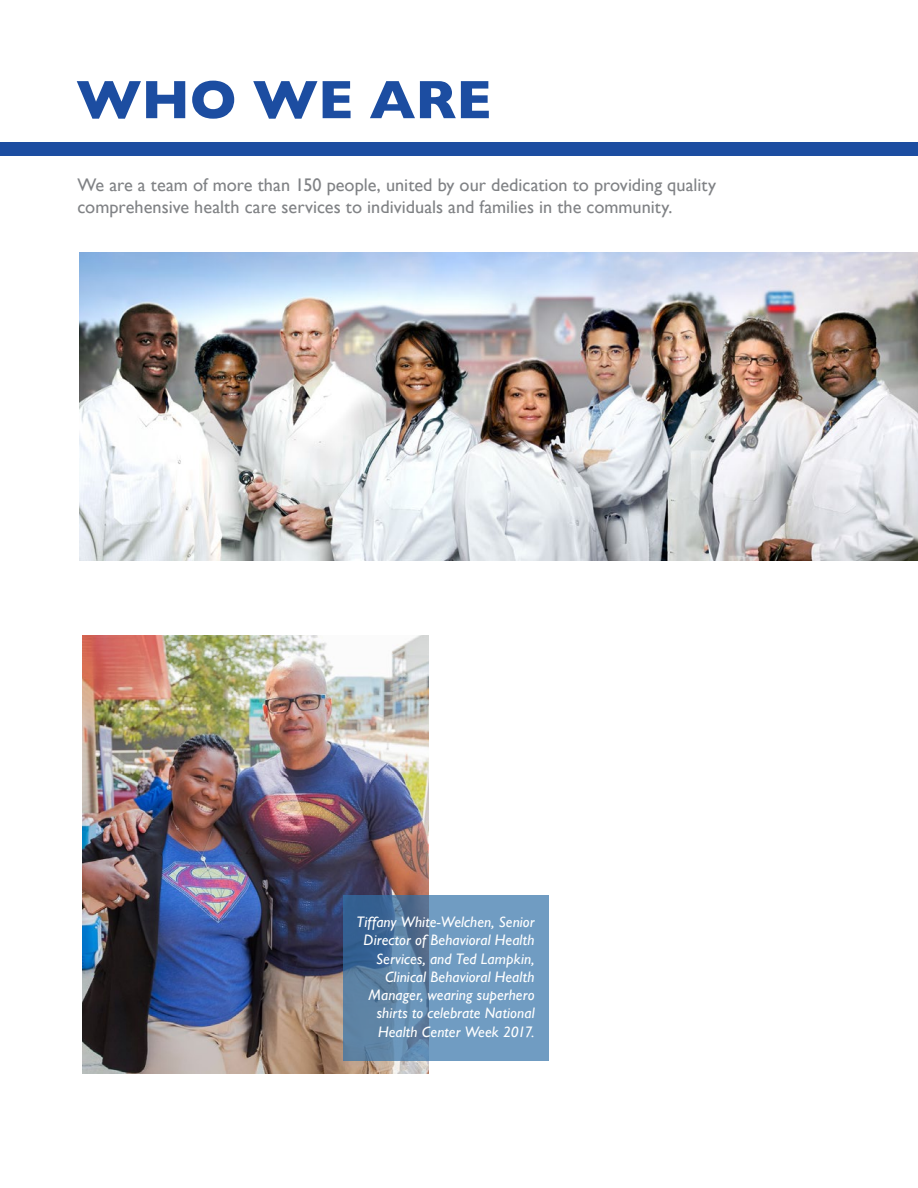
<style>
.page{position:relative;width:918px;height:1188px;background:#fff}
.page>*{position:absolute;margin:0;border:0;box-sizing:border-box;transform-origin:0 0}
.t1{font:700 54.75px "Gill Sans";color:#1c4da1}
.t2{font:18.3px/21.9px "Gill Sans";color:#808285}
.t3{font:italic 15.15px/18.3px "Gill Sans";letter-spacing:.01em;color:#fff;text-align:right}
</style>
<div class="page">
<div style="left:0;top:142px;width:918px;height:14px;background:#1c4da1"></div>
<img style="left:80px;top:253px;width:838px;height:307px">
<img style="left:83px;top:635px;width:345px;height:438px">
<svg style="left:343px;top:895px;width:205px;height:166px;background:#648db3"></svg>
<h1 class="t1" style="left:76px;top:56px;width:417px">WHO WE ARE</h1>
<p class="t2" style="left:77px;top:174px;width:640px">We are a team of more than 150 people, united by our dedication to providing quality comprehensive health care services to individuals and families in the community.</p>
<p class="t3" style="left:356px;top:913px;width:180px">Tiffany White-Welchen, Senior<br>Director of Behavioral Health<br>Services, and Ted Lampkin,<br>Clinical Behavioral Health<br>Manager, wearing superhero shirts to celebrate National<br>Health Center Week 2017.</p>
</div>
